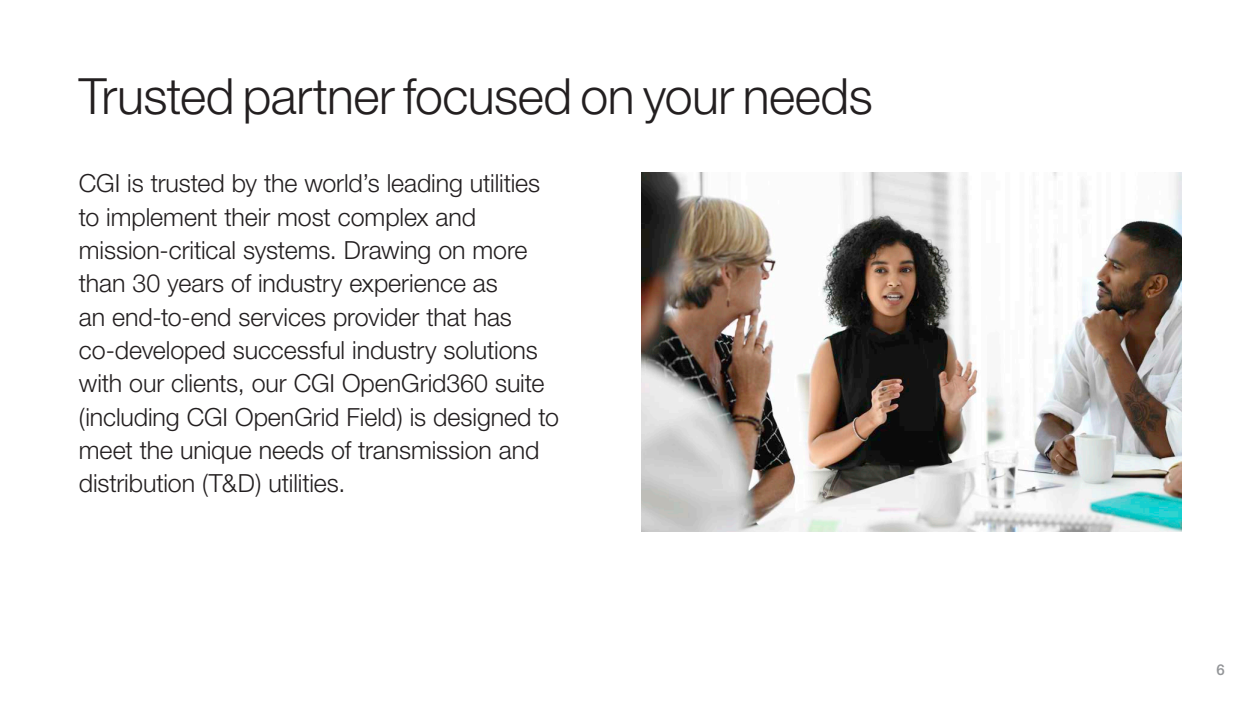
<style>
.page{position:relative;width:1260px;height:709px;background:#fff}
.page>*{position:absolute;margin:0;border:0;box-sizing:border-box;transform-origin:0 0}
.t1{font:300 50px "Helvetica Neue";letter-spacing:-.01em;color:#231f20}
.Text_intro_big{font:300 25px/33.4px "Helvetica Neue";letter-spacing:-.005em;color:#231f20}
.t2{font:500 15px "Helvetica Neue";color:#939598}
</style>
<div class="page">
<img style="left:641px;top:173px;width:540px;height:359px">
<h1 class="t1" style="left:79px;top:66px;width:795px">Trusted partner focused on your needs</h1>
<p class="Text_intro_big" style="left:79px;top:166px;width:482px">CGI is trusted by the world’s leading utilities to implement their most complex and mission-critical systems. Drawing on more than 30 years of industry experience as<br>an end-to-end services provider that has co-developed successful industry solutions with our clients, our CGI OpenGrid360 suite (including CGI OpenGrid Field) is designed to meet the unique needs of transmission and distribution (T&amp;D) utilities.</p>
<p class="t2" style="left:1216px;top:660px;width:10px">6</p>
</div>
